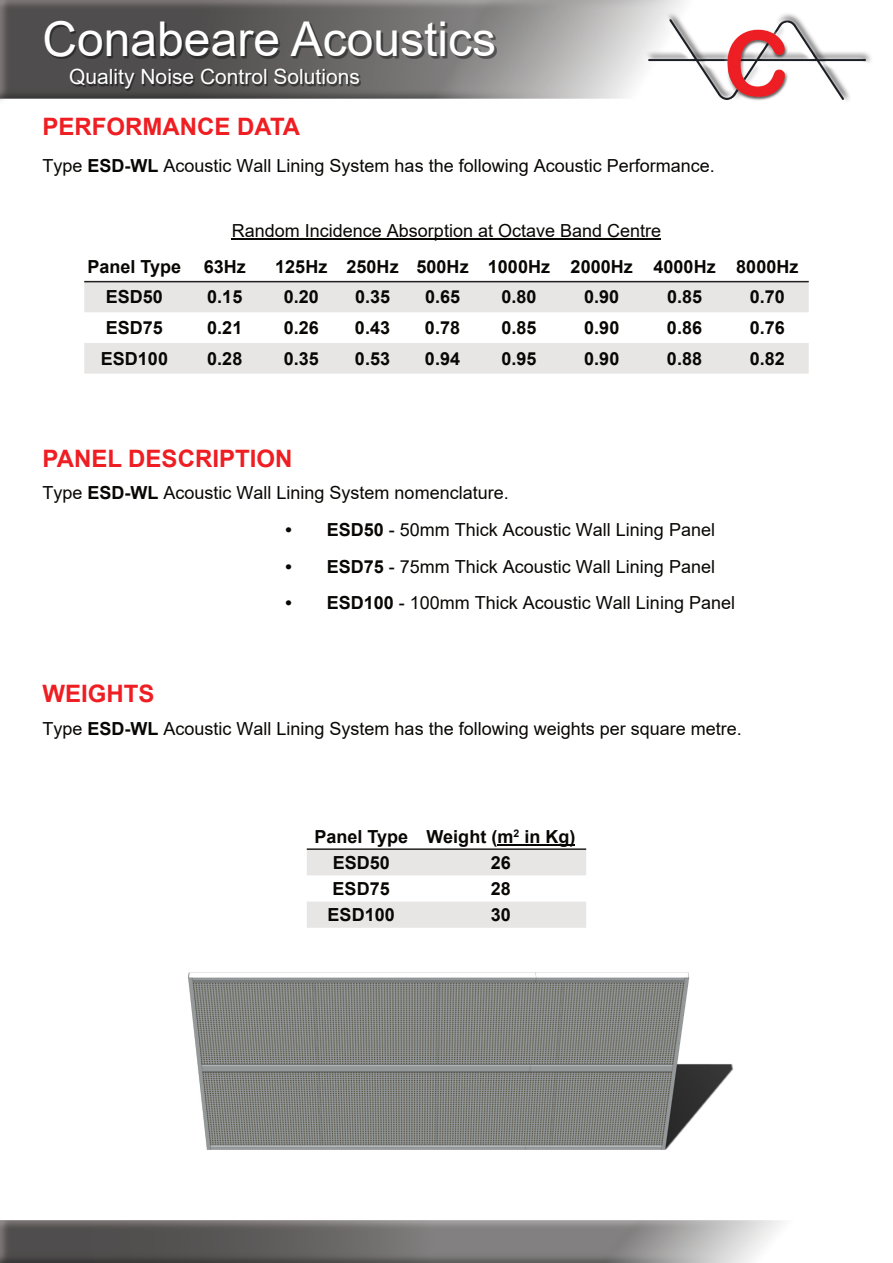
<style>
.page{position:relative;width:893px;height:1263px;background:#fff}
.page>*{position:absolute;margin:0;border:0;box-sizing:border-box;transform-origin:0 0}
.t1{font:48px "Arial";color:#fff}
.t2{font:700 24px "Arial";color:#ee1e23}
.t3{font:21px "Arial";color:#fff}
.t4{font:18px "Arial";color:#080704}
.t5{font:700 18px/26.2px "Arial";letter-spacing:.005em;color:#080704}
.s1{font-weight:700}
</style>
<div class="page">
<img style="left:0;top:0;width:684px;height:101px">
<img style="left:188px;top:972px;width:546px;height:178px">
<svg style="left:84px;top:282px;width:725px;height:92px;fill:#e8e6e5"></svg>
<hr style="left:84px;top:281px;width:725px;height:1px;background:#231f20">
<img style="left:46px;top:22px;width:451px;height:37px">
<img style="left:71px;top:70px;width:290px;height:21px">
<img style="left:640px;top:12px;width:231px;height:89px">
<img style="left:0;top:1220px;width:783px;height:43px">
<hr style="left:232px;top:239px;width:429px;height:1px;background:#080704">
<svg style="left:307px;top:844px;width:279px;height:84px"></svg>
<hr style="left:519px;top:844px;width:56px;height:2px;background:#080704">
<hr style="left:307px;top:848px;width:279px;height:2px;background:#231f20">
<h1 class="t1" style="left:43px;top:21px;width:455px">Conabeare Acoustics</h1>
<p class="t3" style="left:69px;top:69px;width:292px">Quality Noise Control Solutions</p>
<h2 class="t2" style="left:43px;top:118px;width:259px">PERFORMANCE DATA</h2>
<p class="t4" style="left:43px;top:159px;width:674px">Type <span class="s1">ESD-WL</span> Acoustic Wall Lining System has the following Acoustic Performance.</p>
<p class="t4" style="left:232px;top:224px;width:431px">Random Incidence Absorption at Octave Band Centre</p>
<p class="t5" style="left:88px;top:255px;width:160px">Panel Type 63Hz</p>
<p class="t5" style="left:275px;top:255px;width:525px">125Hz 250Hz 500Hz 1000Hz 2000Hz 4000Hz 8000Hz</p>
<p class="t5" style="left:106px;top:286px;width:59px">ESD50</p>
<p class="t5" style="left:207px;top:286px;width:37px">0.15</p>
<p class="t5" style="left:284px;top:286px;width:37px">0.20</p>
<p class="t5" style="left:355px;top:286px;width:37px">0.35</p>
<p class="t5" style="left:425px;top:286px;width:37px">0.65</p>
<p class="t5" style="left:501px;top:286px;width:37px">0.80</p>
<p class="t5" style="left:584px;top:286px;width:37px">0.90</p>
<p class="t5" style="left:667px;top:286px;width:37px">0.85</p>
<p class="t5" style="left:750px;top:286px;width:37px">0.70</p>
<p class="t5" style="left:106px;top:316px;width:59px">ESD75</p>
<p class="t5" style="left:207px;top:316px;width:37px">0.21</p>
<p class="t5" style="left:284px;top:316px;width:37px">0.26</p>
<p class="t5" style="left:355px;top:316px;width:37px">0.43</p>
<p class="t5" style="left:425px;top:316px;width:37px">0.78</p>
<p class="t5" style="left:501px;top:316px;width:37px">0.85</p>
<p class="t5" style="left:584px;top:316px;width:37px">0.90</p>
<p class="t5" style="left:667px;top:316px;width:37px">0.86</p>
<p class="t5" style="left:750px;top:316px;width:37px">0.76</p>
<p class="t5" style="left:101px;top:347px;width:69px">ESD100</p>
<p class="t5" style="left:207px;top:347px;width:37px">0.28</p>
<p class="t5" style="left:284px;top:347px;width:37px">0.35</p>
<p class="t5" style="left:355px;top:347px;width:37px">0.53</p>
<p class="t5" style="left:425px;top:347px;width:37px">0.94</p>
<p class="t5" style="left:501px;top:347px;width:37px">0.95</p>
<p class="t5" style="left:584px;top:347px;width:37px">0.90</p>
<p class="t5" style="left:667px;top:347px;width:37px">0.88</p>
<p class="t5" style="left:750px;top:347px;width:37px">0.82</p>
<h2 class="t2" style="left:43px;top:449px;width:251px">PANEL DESCRIPTION</h2>
<p class="t4" style="left:43px;top:486px;width:468px">Type <span class="s1">ESD-WL</span> Acoustic Wall Lining System nomenclature.</p>
<p class="t4" style="left:286px;top:523px;width:431px"><span class="s1">• ESD50</span> - 50mm Thick Acoustic Wall Lining Panel</p>
<p class="t4" style="left:286px;top:560px;width:431px"><span class="s1">• ESD75</span> - 75mm Thick Acoustic Wall Lining Panel</p>
<p class="t4" style="left:286px;top:596px;width:451px"><span class="s1">• ESD100</span> - 100mm Thick Acoustic Wall Lining Panel</p>
<h2 class="t2" style="left:43px;top:685px;width:113px">WEIGHTS</h2>
<p class="t4" style="left:43px;top:722px;width:701px">Type <span class="s1">ESD-WL</span> Acoustic Wall Lining System has the following weights per square metre.</p>
<p class="t5" style="left:333px;top:825px;width:244px;text-indent:-18px">Panel Type Weight (m<sup>2</sup> in Kg)<br>ESD50</p>
<p class="t5" style="left:491px;top:851px;width:22px">26</p>
<p class="t5" style="left:333px;top:877px;width:59px">ESD75</p>
<p class="t5" style="left:491px;top:877px;width:22px">28</p>
<p class="t5" style="left:328px;top:903px;width:69px">ESD100</p>
<p class="t5" style="left:491px;top:903px;width:22px">30</p>
</div>
